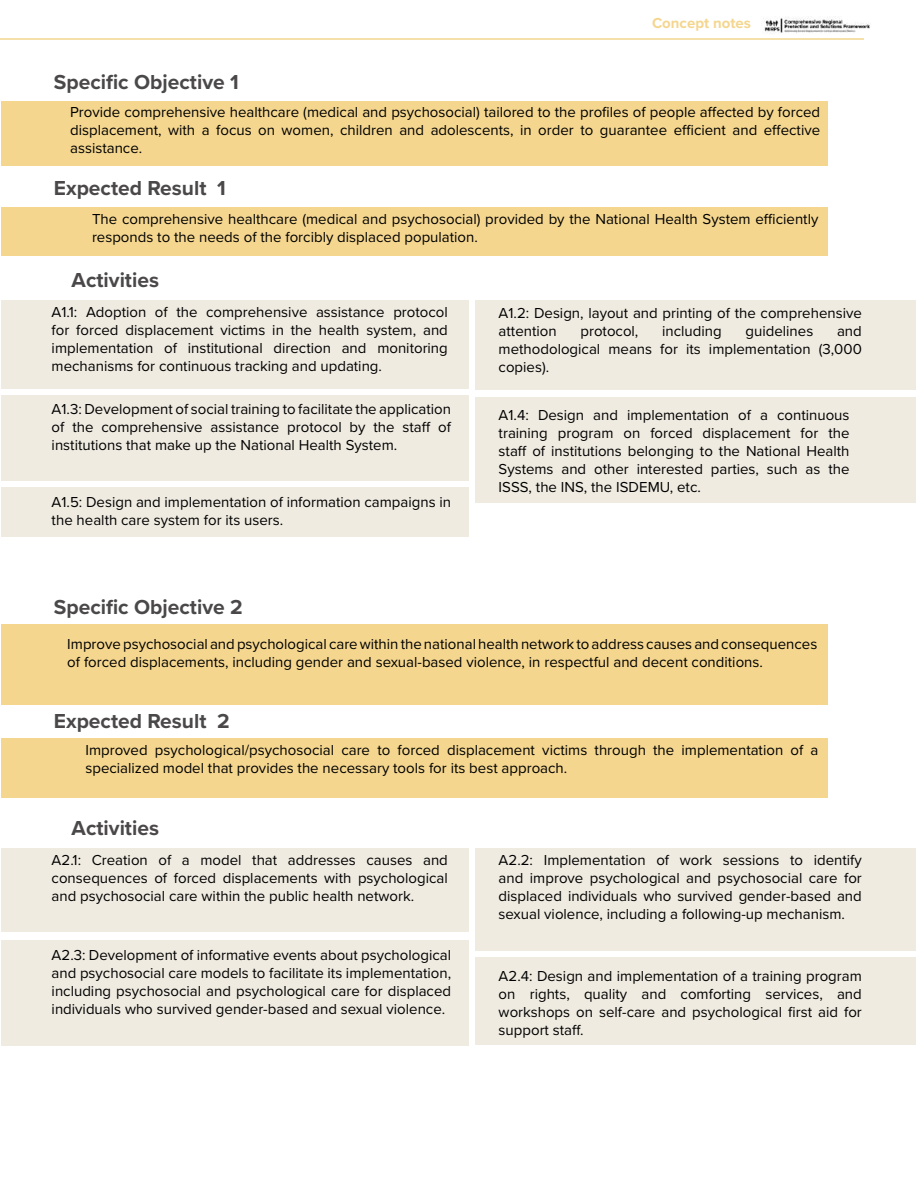
<style>
.page{position:relative;width:918px;height:1188px;background:#fff}
.page>*{position:absolute;margin:0;border:0;box-sizing:border-box;transform-origin:0 0}
.t1{font:700 21px "Proxima Nova";color:#4a4849}
.t2{font:15px/18px "Proxima Nova";color:#000;text-align:justify}
.t3{font:700 15px "Proxima Nova";color:#f4d68f}
</style>
<div class="page">
<hr style="left:0;top:38px;width:864px;height:2px;background:#f4d68f">
<img style="left:764px;top:17px;width:106px;height:16px">
<div style="left:1px;top:208px;width:826px;height:48px;background:#f4d68f"></div>
<div style="left:1px;top:101px;width:826px;height:65px;background:#f4d68f"></div>
<div style="left:1px;top:300px;width:468px;height:88px;background:#efebe1"></div>
<div style="left:476px;top:300px;width:440px;height:90px;background:#efebe1"></div>
<div style="left:476px;top:397px;width:440px;height:106px;background:#efebe1"></div>
<div style="left:1px;top:395px;width:468px;height:86px;background:#efebe1"></div>
<div style="left:1px;top:488px;width:468px;height:49px;background:#efebe1"></div>
<div style="left:1px;top:738px;width:826px;height:60px;background:#f4d68f"></div>
<div style="left:1px;top:624px;width:826px;height:81px;background:#f4d68f"></div>
<div style="left:1px;top:848px;width:468px;height:84px;background:#efebe1"></div>
<div style="left:476px;top:849px;width:440px;height:102px;background:#efebe1"></div>
<div style="left:476px;top:958px;width:440px;height:87px;background:#efebe1"></div>
<div style="left:1px;top:940px;width:468px;height:106px;background:#efebe1"></div>
<h1 class="t1" style="left:54px;top:66px;width:186px">Specific Objective 1</h1>
<p class="t3" style="left:652px;top:12px;width:100px">Concept notes</p>
<p class="t2" style="left:70px;top:103px;width:752px">Provide comprehensive healthcare (medical and psychosocial) tailored to the profiles of people affected by forced displacement, with a focus on women, children and adolescents, in order to guarantee efficient and effective assistance.</p>
<h1 class="t1" style="left:54px;top:173px;width:174px">Expected Result 1</h1>
<p class="t2" style="left:92px;top:209px;width:728px">The comprehensive healthcare (medical and psychosocial) provided by the National Health System efficiently responds to the needs of the forcibly displaced population.</p>
<h1 class="t1" style="left:72px;top:264px;width:89px">Activities</h1>
<p class="t2" style="left:52px;top:302px;width:398px">A1.1: Adoption of the comprehensive assistance protocol for forced displacement victims in the health system, and implementation of institutional direction and monitoring mechanisms for continuous tracking and updating.</p>
<p class="t2" style="left:499px;top:304px;width:365px">A1.2: Design, layout and printing of the comprehensive attention</p>
<p class="t2" style="left:499px;top:322px;width:365px;text-indent:338px">and methodological means for its implementation (3,000 copies).</p>
<p class="t2" style="left:499px;top:405px;width:352px">A1.4: Design and implementation of a continuous training program on forced displacement for the staff of institutions belonging to the National Health Systems and other interested parties, such as the ISSS, the INS, the ISDEMU, etc.</p>
<p class="t2" style="left:580px;top:322px;width:59px">protocol,</p>
<p class="t2" style="left:662px;top:322px;width:61px">including</p>
<p class="t2" style="left:746px;top:322px;width:69px">guidelines</p>
<p class="t2" style="left:52px;top:400px;width:401px">A1.3: Development of social training to facilitate the application of the comprehensive assistance protocol by the staff of institutions that make up the National Health System.</p>
<p class="t2" style="left:52px;top:492px;width:401px">A1.5: Design and implementation of information campaigns in the health care system for its users.</p>
<h1 class="t1" style="left:54px;top:592px;width:190px">Specific Objective 2</h1>
<p class="t2" style="left:67px;top:634px;width:752px">Improve psychosocial and psychological care within the national health network to address causes and consequences of forced displacements, including gender and sexual-based violence, in respectful and decent conditions.</p>
<h1 class="t1" style="left:54px;top:706px;width:178px">Expected Result 2</h1>
<p class="t2" style="left:85px;top:741px;width:735px">Improved psychological/psychosocial care to forced displacement victims through the implementation of a specialized model that provides the necessary tools for its best approach.</p>
<h1 class="t1" style="left:72px;top:812px;width:89px">Activities</h1>
<p class="t2" style="left:52px;top:851px;width:398px">A2.1: Creation of a model that addresses causes and consequences of forced displacements with psychological and psychosocial care within the public health network.</p>
<p class="t2" style="left:499px;top:850px;width:365px">A2.2: Implementation of work sessions to identify and improve psychological and psychosocial care for displaced individuals who survived gender-based and sexual violence, including a following-up mechanism.</p>
<p class="t2" style="left:52px;top:946px;width:401px">A2.3: Development of informative events about psychological and psychosocial care models to facilitate its implementation, including psychosocial and psychological care for displaced individuals who survived gender-based and sexual violence.</p>
<p class="t2" style="left:499px;top:966px;width:365px">A2.4: Design and implementation of a training program on rights, quality and comforting services, and workshops on self-care and psychological first aid for support staff.</p>
</div>
